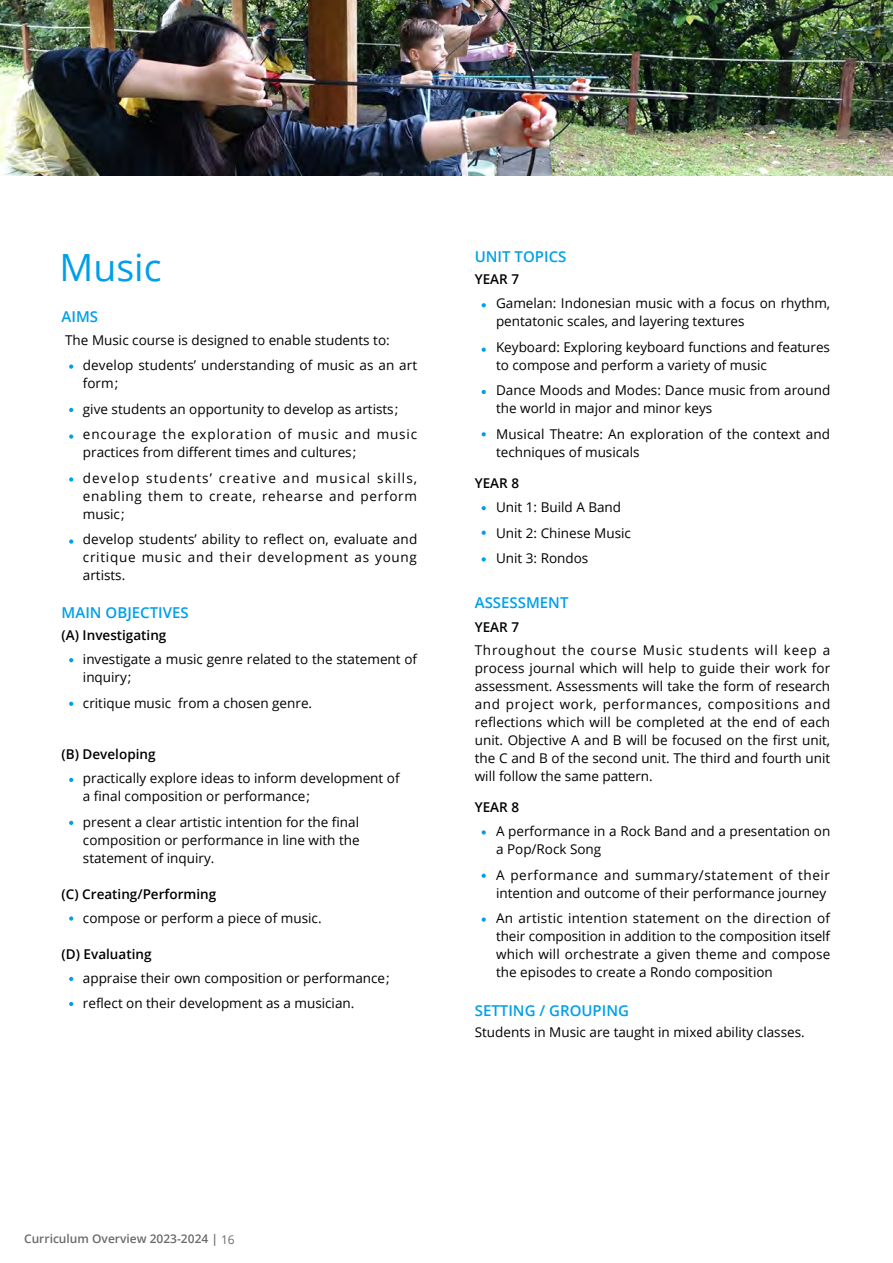
<style>
.page{position:relative;width:893px;height:1263px;background:#fff}
.page>*{position:absolute;margin:0;border:0;box-sizing:border-box;transform-origin:0 0}
.t1{font:37.5px "Open Sans";color:#00a0e9}
.t2{font:600 15px "Open Sans";color:#00a0e9}
.t3{font:13.5px/18px "Open Sans";color:#000}
.t4{font:600 13.5px "Open Sans";color:#000}
.t5{font:13.5px/25.5px "Open Sans";letter-spacing:.08em;color:#000}
.t6{font:13.5px/18px "Open Sans";letter-spacing:.05em;color:#000}
.t7{font:600 12px "Open Sans";color:#6b696a}
.s1{font-weight:400}
</style>
<div class="page">
<img style="left:0;top:0;width:893px;height:176px">
<svg style="left:69px;top:364px;width:4px;height:5px"></svg>
<svg style="left:482px;top:303px;width:4px;height:4px"></svg>
<svg style="left:482px;top:348px;width:4px;height:4px"></svg>
<svg style="left:482px;top:390px;width:4px;height:4px"></svg>
<svg style="left:482px;top:432px;width:4px;height:4px"></svg>
<svg style="left:482px;top:506px;width:4px;height:4px"></svg>
<svg style="left:482px;top:531px;width:4px;height:4px"></svg>
<svg style="left:482px;top:557px;width:4px;height:4px"></svg>
<svg style="left:482px;top:830px;width:4px;height:4px"></svg>
<svg style="left:482px;top:874px;width:4px;height:4px"></svg>
<svg style="left:482px;top:917px;width:4px;height:5px"></svg>
<svg style="left:69px;top:408px;width:4px;height:4px"></svg>
<svg style="left:69px;top:434px;width:4px;height:5px"></svg>
<svg style="left:69px;top:477px;width:4px;height:5px"></svg>
<svg style="left:69px;top:539px;width:4px;height:5px"></svg>
<svg style="left:69px;top:658px;width:4px;height:4px"></svg>
<svg style="left:69px;top:702px;width:4px;height:4px"></svg>
<svg style="left:69px;top:778px;width:4px;height:4px"></svg>
<svg style="left:69px;top:821px;width:4px;height:4px"></svg>
<svg style="left:69px;top:916px;width:4px;height:5px"></svg>
<svg style="left:69px;top:977px;width:4px;height:4px"></svg>
<svg style="left:69px;top:1002px;width:4px;height:4px"></svg>
<h1 class="t1" style="left:60px;top:242px;width:104px">Music</h1>
<p class="t2" style="left:62px;top:306px;width:38px">AIMS</p>
<p class="t3" style="left:83px;top:327px;width:336px;line-height:25.5px;text-indent:-18px">The Music course is designed to enable students to: develop students’ understanding of music as an art</p>
<p class="t3" style="left:83px;top:370px;width:336px;line-height:25.5px">form;<br>give students an opportunity to develop as artists; encourage the exploration of music and music</p>
<p class="t5" style="left:83px;top:439px;width:336px">practices from different times and cultures;<br>develop students’ creative and musical skills,</p>
<p class="t6" style="left:83px;top:487px;width:336px">enabling them to create, rehearse and perform music;</p>
<p class="t3" style="left:83px;top:530px;width:336px;text-align:justify">develop students’ ability to reflect on, evaluate and critique music and their development as young artists.</p>
<p class="t2" style="left:62px;top:602px;width:129px">MAIN OBJECTIVES</p>
<p class="t4" style="left:62px;top:626px;width:106px">(A) Investigating</p>
<p class="t3" style="left:83px;top:650px;width:336px">investigate a music genre related to the statement of inquiry;</p>
<p class="t3" style="left:83px;top:694px;width:231px">critique music from a chosen genre.</p>
<p class="t4" style="left:62px;top:745px;width:95px">(B) Developing</p>
<p class="t3" style="left:83px;top:769px;width:318px">practically explore ideas to inform development of a final composition or performance;</p>
<p class="t3" style="left:83px;top:812px;width:278px;text-align:justify">present a clear artistic intention for the final composition or performance in line with the statement of inquiry.</p>
<p class="t4" style="left:62px;top:884px;width:156px">(C) Creating/Performing</p>
<p class="t3" style="left:83px;top:908px;width:240px">compose or perform a piece of music.</p>
<p class="t4" style="left:62px;top:944px;width:91px">(D) Evaluating</p>
<p class="t3" style="left:83px;top:964px;width:308px;line-height:25.5px">appraise their own composition or performance; reflect on their development as a musician.</p>
<p class="t2" style="left:475px;top:246px;width:93px">UNIT TOPICS</p>
<p class="t4" style="left:475px;top:270px;width:46px">YEAR 7</p>
<p class="t3" style="left:496px;top:294px;width:336px">Gamelan: Indonesian music with a focus on rhythm, pentatonic scales, and layering textures</p>
<p class="t3" style="left:496px;top:338px;width:336px">Keyboard: Exploring keyboard functions and features to compose and perform a variety of music</p>
<p class="t3" style="left:496px;top:381px;width:336px">Dance Moods and Modes: Dance music from around the world in major and minor keys</p>
<p class="t3" style="left:496px;top:425px;width:336px">Musical Theatre: An exploration of the context and techniques of musicals</p>
<p class="t4" style="left:475px;top:474px;width:46px">YEAR 8</p>
<p class="t3" style="left:496px;top:494px;width:136px;line-height:25.5px">Unit 1: Build A Band<br>Unit 2: Chinese Music<br>Unit 3: Rondos</p>
<p class="t2" style="left:475px;top:592px;width:95px">ASSESSMENT</p>
<p class="t4" style="left:475px;top:617px;width:46px">YEAR 7</p>
<p class="t3" style="left:475px;top:641px;width:357px;text-align:justify">Throughout the course Music students will keep a process journal which will help to guide their work for assessment. Assessments will take the form of research and project work, performances, compositions and reflections which will be completed at the end of each unit. Objective A and B will be focused on the first unit, the C and B of the second unit. The third and fourth unit will follow the same pattern.</p>
<p class="t4" style="left:475px;top:798px;width:46px">YEAR 8</p>
<p class="t3" style="left:496px;top:822px;width:336px">A performance in a Rock Band and a presentation on a Pop/Rock Song</p>
<p class="t3" style="left:496px;top:866px;width:336px">A performance and summary/statement of their intention and outcome of their performance journey</p>
<p class="t3" style="left:496px;top:909px;width:336px;text-align:justify">An artistic intention statement on the direction of their composition in addition to the composition itself which will orchestrate a given theme and compose the episodes to create a Rondo composition</p>
<p class="t2" style="left:475px;top:1000px;width:156px">SETTING / GROUPING</p>
<p class="t3" style="left:475px;top:1023px;width:331px">Students in Music are taught in mixed ability classes.</p>
<p class="t7" style="left:24px;top:1230px;width:212px">Curriculum Overview 2023-2024 | <span class="s1">16</span></p>
</div>
